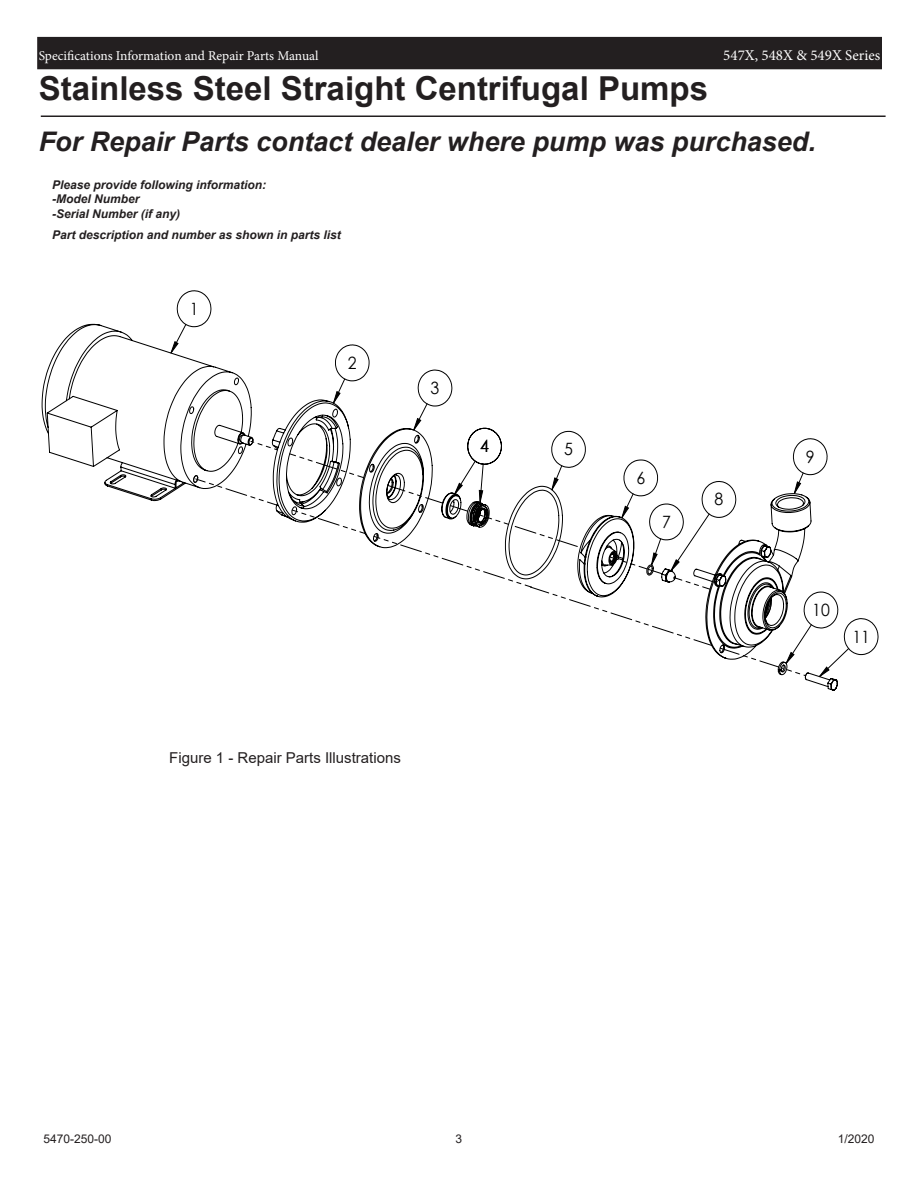
<style>
.page{position:relative;width:918px;height:1188px;background:#fff}
.page>*{position:absolute;margin:0;border:0;box-sizing:border-box;transform-origin:0 0}
.t1{font:700 33px "Arial";color:#231f20}
.t2{font:italic 700 27px "Arial";color:#231f20}
.t3{font:16.95px "Century Gothic";color:#000;scale:.94 1}
.t4{font:15px "Arial";color:#231f20}
.t5{font:15px "Minion Pro";color:#fff}
.t6{font:13.5px "Minion Pro";color:#fff}
.t7{font:italic 700 12px "Arial";color:#231f20}
.t8{font:12px "Arial";color:#231f20}
</style>
<div class="page">
<div style="left:38px;top:38px;width:843px;height:31px;background:#231f20"></div>
<div style="left:37px;top:37px;width:845px;height:32px;border:2px solid #231f20"></div>
<hr style="left:149px;top:811px;width:733px;height:1px;background:#000">
<hr style="left:36px;top:270px;width:1px;height:461px;background:#000">
<hr style="left:36px;top:270px;width:846px;height:1px;background:#000">
<hr style="left:898px;top:270px;width:1px;height:461px;background:#000">
<hr style="left:36px;top:973px;width:846px;height:1px;background:#000">
<svg style="left:41px;top:323px;width:797px;height:368px"></svg>
<svg style="left:765px;top:586px;width:7px;height:33px"></svg>
<svg style="left:291px;top:509px;width:75px;height:25px"></svg>
<svg style="left:193px;top:475px;width:85px;height:31px"></svg>
<svg style="left:719px;top:647px;width:90px;height:33px"></svg>
<svg style="left:248px;top:437px;width:30px;height:14px"></svg>
<svg style="left:289px;top:453px;width:75px;height:25px"></svg>
<svg style="left:373px;top:485px;width:340px;height:161px"></svg>
<hr style="left:41px;top:116px;width:845px;height:1px;background:#231f20">
<p class="t6" style="left:39px;top:46px;width:281px">Specifications Information and Repair Parts Manual</p>
<p class="t5" style="left:723px;top:45px;width:159px">547X, 548X &amp; 549X Series</p>
<p class="t1" style="left:39px;top:65px;width:671px">Stainless Steel Straight Centrifugal Pumps</p>
<p class="t2" style="left:39px;top:124px;width:779px">For Repair Parts contact dealer where pump was purchased.</p>
<p class="t7" style="left:52px;top:177px;width:216px">Please provide following information:</p>
<p class="t7" style="left:52px;top:191px;width:89px">-Model Number</p>
<p class="t7" style="left:52px;top:205px;width:130px">-Serial Number (if any)</p>
<p class="t7" style="left:52px;top:227px;width:290px">Part description and number as shown in parts list</p>
<p class="t3" style="left:190px;top:297px;width:11px">1</p>
<p class="t3" style="left:348px;top:351px;width:11px">2</p>
<p class="t3" style="left:431px;top:376px;width:11px">3</p>
<p class="t3" style="left:480px;top:434px;width:11px">4</p>
<p class="t3" style="left:564px;top:437px;width:11px">5</p>
<p class="t3" style="left:636px;top:466px;width:11px">6</p>
<p class="t3" style="left:662px;top:510px;width:11px">7</p>
<p class="t3" style="left:715px;top:487px;width:11px">8</p>
<p class="t4" style="left:169px;top:748px;width:233px">Figure 1 - Repair Parts Illustrations</p>
<p class="t3" style="left:806px;top:445px;width:11px">9</p>
<p class="t3" style="left:812px;top:598px;width:20px">10</p>
<p class="t3" style="left:852px;top:625px;width:20px">11</p>
<p class="t8" style="left:44px;top:1131px;width:70px">5470-250-00</p>
<p class="t8" style="left:456px;top:1131px;width:8px">3</p>
<p class="t8" style="left:838px;top:1131px;width:38px">1/2020</p>
</div>
